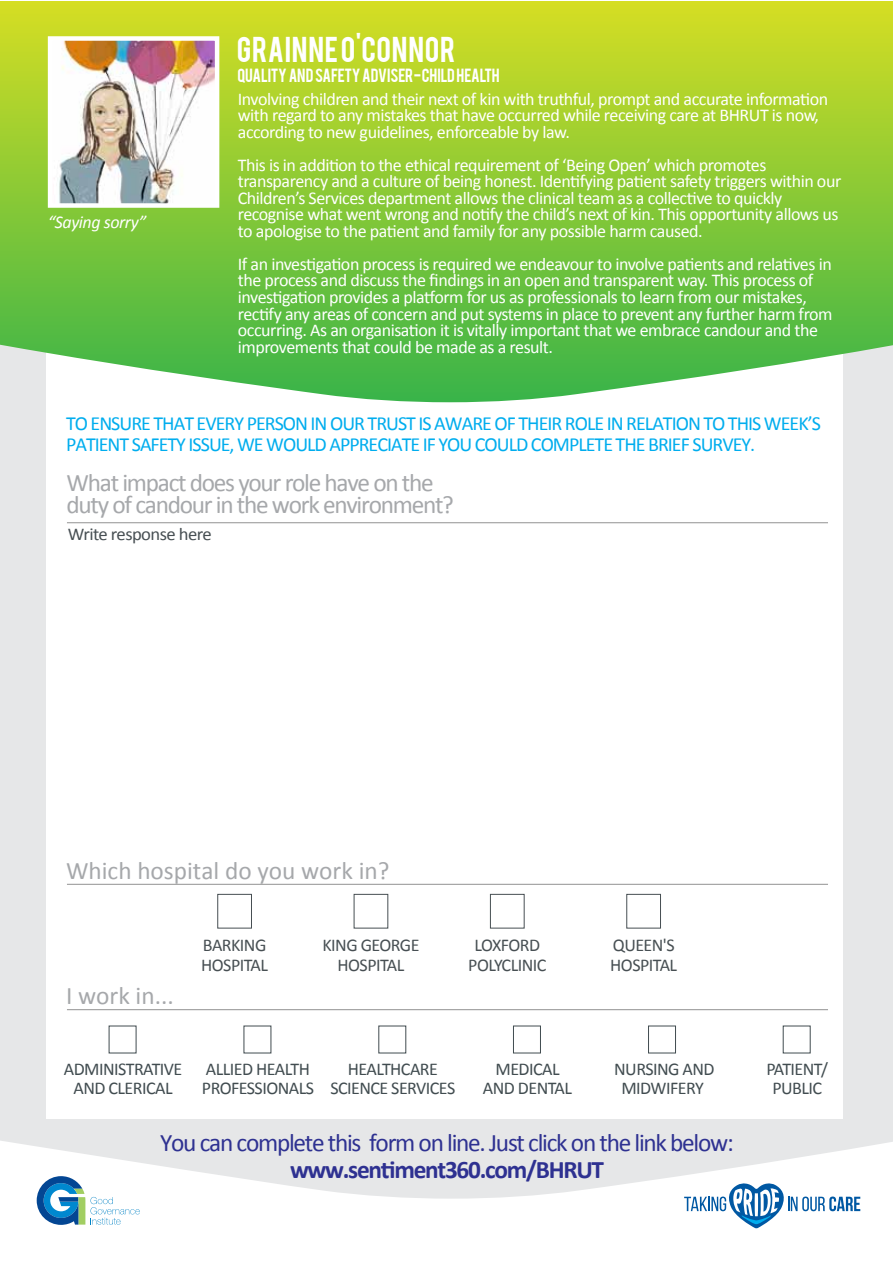
<style>
.page{position:relative;width:893px;height:1263px;background:#fff}
.page>*{position:absolute;margin:0;border:0;box-sizing:border-box;transform-origin:0 0}
.t1{font:28.2px "Bebas";letter-spacing:.025em;color:#fff}
.t2{font:25.35px/21.6px "Calibri";letter-spacing:-.05em;color:#a6a8ab}
.t3{font:25.35px "Calibri";letter-spacing:-.05em;color:#2e3191}
.t4{font:700 25.35px "Calibri";letter-spacing:-.05em;color:#2e3191}
.t5{font:25.35px "Calibri";color:#a6a8ab}
.t6{font:19.95px/21px "Calibri";letter-spacing:-.05em;color:#00adee}
.t7{font:18px/16.5px "Calibri";letter-spacing:-.025em;color:#fff}
.t8{font:18px/19.5px "Calibri";letter-spacing:-.03em;color:#414c50;text-align:center}
.t9{font:18px/19.5px "Calibri";letter-spacing:-.03em;color:#474f53}
.t10{font:18px "Calibri";letter-spacing:-.03em;color:#474f53;scale:1.04 1}
.t11{font:italic 18px "Calibri";letter-spacing:-.025em;color:#fff}
.t12{font:15px "Bebas";letter-spacing:-.01em;color:#fff}
</style>
<div class="page">
<div style="left:0;top:248px;width:892px;height:1003px;background:#e6e7e8"></div>
<div style="left:47px;top:288px;width:796px;height:831px;background:#fff"></div>
<hr style="left:67px;top:1009px;width:761px;height:1px;background:#929292">
<hr style="left:67px;top:884px;width:761px;height:1px;background:#929292">
<hr style="left:67px;top:522px;width:761px;height:1px;background:#929292">
<svg style="left:0;top:1141px;width:892px;height:110px;fill:#fff"></svg>
<svg style="left:684px;top:1183px;width:176px;height:45px;background:#c0d7e9"></svg>
<svg style="left:37px;top:1176px;width:103px;height:49px;background:#aecdde"></svg>
<svg style="left:0;top:1px;width:892px;height:401px;background:#8fcc42"></svg>
<div style="left:218px;top:894px;width:34px;height:34px;border:1px solid #474f53"></div>
<div style="left:490px;top:894px;width:34px;height:34px;border:1px solid #474f53"></div>
<div style="left:627px;top:894px;width:34px;height:34px;border:1px solid #474f53"></div>
<img style="left:53px;top:41px;width:161px;height:162px">
<div style="left:48px;top:36px;width:171px;height:172px;border:4px solid #fff"></div>
<div style="left:513px;top:1026px;width:28px;height:27px;border:1px solid #414c50"></div>
<div style="left:648px;top:1026px;width:28px;height:27px;border:1px solid #414c50"></div>
<p class="t11" style="left:48px;top:211px;width:100px">“Saying sorry”</p>
<h1 class="t1" style="left:237px;top:29px;width:220px">GRAINNE O'CONNOR</h1>
<p class="t12" style="left:237px;top:64px;width:264px">QUALITY AND SAFETY ADVISER - CHILD HEALTH</p>
<p class="t7" style="left:238px;top:91px;width:592px">Involving children and their next of kin with truthful, prompt and accurate information with regard to any mistakes that have occurred while receiving care at BHRUT is now, according to new guidelines, enforceable by law.</p>
<p class="t7" style="left:238px;top:157px;width:605px">This is in addition to the ethical requirement of ‘Being Open’ which promotes transparency and a culture of being honest. Identifying patient safety triggers within our Children’s Services department allows the clinical team as a collective to quickly recognise what went wrong and notify the child’s next of kin. This opportunity allows us to apologise to the patient and family for any possible harm caused.</p>
<p class="t7" style="left:238px;top:256px;width:596px">If an investigation process is required we endeavour to involve patients and relatives in the process and discuss the findings in an open and transparent way. This process of investigation provides a platform for us as professionals to learn from our mistakes, rectify any areas of concern and put systems in place to prevent any further harm from occurring. As an organisation it is vitally important that we embrace candour and the improvements that could be made as a result.</p>
<p class="t6" style="left:66px;top:413px;width:756px">TO ENSURE THAT EVERY PERSON IN OUR TRUST IS AWARE OF THEIR ROLE IN RELATION TO THIS WEEK’S<br>PATIENT SAFETY ISSUE, WE WOULD APPRECIATE IF YOU COULD COMPLETE THE BRIEF SURVEY.</p>
<h2 class="t2" style="left:67px;top:472px;width:389px">What impact does your role have on the duty of candour in the work environment?</h2>
<p class="t10" style="left:68px;top:523px;width:140px">Write response here</p>
<h2 class="t5" style="left:66px;top:854px;width:325px">Which hospital do you work in?</h2>
<h2 class="t2" style="left:66px;top:984px;width:109px">I work in...</h2>
<p class="t9" style="left:201px;top:935px;width:68px">BARKING<br>HOSPITAL</p>
<p class="t9" style="left:322px;top:935px;width:99px;text-align:center">KING GEORGE<br>HOSPITAL</p>
<p class="t9" style="left:468px;top:935px;width:80px;text-align:center">LOXFORD<br>POLYCLINIC</p>
<p class="t9" style="left:610px;top:935px;width:68px">QUEEN'S<br>HOSPITAL</p>
<p class="t8" style="left:64px;top:1059px;width:120px">ADMINISTRATIVE<br>AND CLERICAL</p>
<p class="t8" style="left:202px;top:1059px;width:114px;text-align:left">ALLIED HEALTH<br>PROFESSIONALS</p>
<p class="t8" style="left:330px;top:1059px;width:126px">HEALTHCARE<br>SCIENCE SERVICES</p>
<p class="t8" style="left:483px;top:1059px;width:91px">MEDICAL<br>AND DENTAL</p>
<p class="t8" style="left:614px;top:1059px;width:102px">NURSING AND<br>MIDWIFERY</p>
<p class="t8" style="left:766px;top:1059px;width:63px">PATIENT/<br>PUBLIC</p>
<h2 class="t3" style="left:160px;top:1126px;width:575px">You can complete this form on line. Just click on the link below:</h2>
<h2 class="t4" style="left:290px;top:1153px;width:316px">www.sentiment360.com/BHRUT</h2>
</div>
